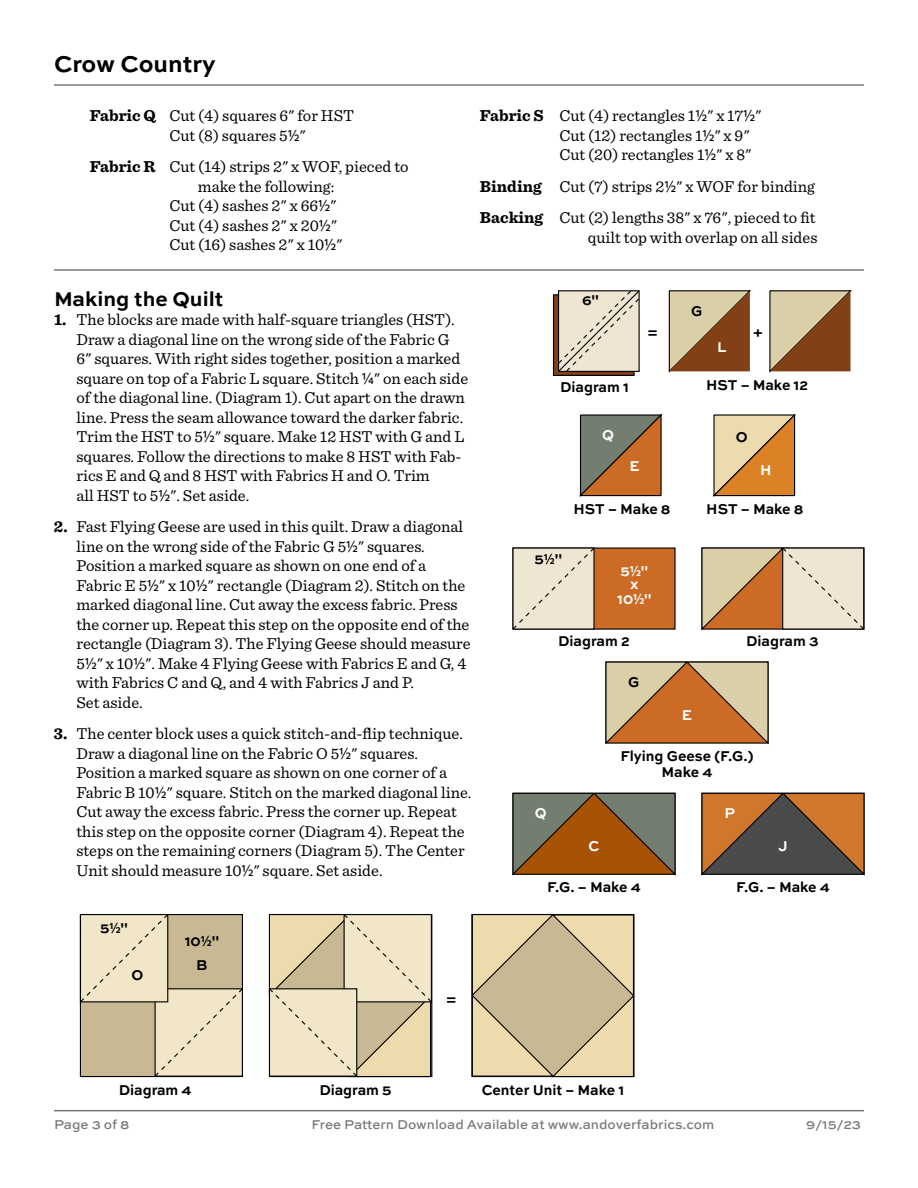
<style>
.page{position:relative;width:918px;height:1188px;background:#fff}
.page>*{position:absolute;margin:0;border:0;box-sizing:border-box;transform-origin:0 0}
.t1{font:700 24px "Sweet Sans Pro";color:#000}
.t2{font:700 21px "Sweet Sans Pro";color:#000}
.t3{font:16.5px/19.5px "Sentinel";color:#000}
.t4{font:700 15px/16.5px "Sweet Sans Pro";color:#000;text-align:center;scale:.95 1}
.t5{font:700 15px/15px "Sweet Sans Pro";color:#fff;text-align:center;scale:.95 1}
.t6{font:700 15px "Utile";color:#000;scale:.95 1}
.t7{font:700 15px "Utile";color:#fff;scale:.95 1}
.t8{font:500 13.5px "Sweet Sans Pro";color:#78797b}
.s1{font-weight:700}
.s2{font-family:"Utile";font-weight:500}
.s3{font-family:"Sweet Sans Pro"}
.s4{font-family:"Utile"}
</style>
<div class="page">
<hr style="left:54px;top:269px;width:810px;height:2px;background:#78797b">
<hr style="left:54px;top:84px;width:810px;height:2px;background:#78797b">
<hr style="left:54px;top:1110px;width:810px;height:1px;background:#78797b">
<svg style="left:668px;top:290px;width:83px;height:83px;background:#aa8661"></svg>
<svg style="left:769px;top:290px;width:83px;height:83px;background:#aa8661"></svg>
<div style="left:553px;top:294px;width:82px;height:82px;background:#824017;border:1px solid #000"></div>
<svg style="left:557px;top:290px;width:83px;height:83px;background:#d6cebb"></svg>
<svg style="left:713px;top:414px;width:83px;height:83px;background:#d3a366"></svg>
<svg style="left:579px;top:413px;width:84px;height:84px;background:#99734f"></svg>
<svg style="left:701px;top:547px;width:164px;height:84px;background:#d1b593"></svg>
<div style="left:512px;top:548px;width:164px;height:82px;background:#cc6b26"></div>
<svg style="left:512px;top:547px;width:84px;height:83px;background:#dcd3c0"></svg>
<svg style="left:605px;top:661px;width:164px;height:84px;background:#c59362"></svg>
<svg style="left:512px;top:792px;width:164px;height:84px;background:#86633a"></svg>
<svg style="left:701px;top:792px;width:164px;height:84px;background:#845d3a"></svg>
<svg style="left:471px;top:914px;width:164px;height:164px;background:#cebd97"></svg>
<svg style="left:79px;top:914px;width:164px;height:164px;background:#d7caab"></svg>
<svg style="left:268px;top:914px;width:165px;height:164px;background:#ddd0af"></svg>
<h1 class="t1" style="left:54px;top:46px;width:163px">Crow Country</h1>
<p class="t3" style="left:169px;top:105px;width:186px;text-indent:-79px"><span class="s1">Fabric Q</span> Cut (4) squares 6" for HST<br>Cut (8) squares 5<span class="s2">1/2</span>"</p>
<p class="t3" style="left:90px;top:156px;width:320px"><span class="s1">Fabric R</span> Cut (14) strips 2" x WOF, pieced to</p>
<p class="t3" style="left:198px;top:175px;width:138px">make the following:</p>
<p class="t3" style="left:169px;top:195px;width:168px">Cut (4) sashes 2" x 66<span class="s2">1/2</span>"</p>
<p class="t3" style="left:169px;top:215px;width:169px">Cut (4) sashes 2" x 20<span class="s2">1/2</span>"</p>
<p class="t3" style="left:169px;top:234px;width:174px">Cut (16) sashes 2" x 10<span class="s2">1/2</span>"</p>
<p class="t3" style="left:559px;top:105px;width:203px;text-indent:-79px"><span class="s1">Fabric S</span> Cut (4) rectangles 1<span class="s2">1/2</span>" x 17<span class="s2">1/2</span>"<br>Cut (12) rectangles 1<span class="s2">1/2</span>" x 9"<br>Cut (20) rectangles 1<span class="s2">1/2</span>" x 8"</p>
<p class="t3" style="left:480px;top:170px;width:337px;line-height:31.5px"><span class="s1">Binding</span> Cut (7) strips 2<span class="s2">1/2</span>" x WOF for binding<br><span class="s1">Backing</span> Cut (2) lengths 38" x 76", pieced to fit</p>
<p class="t3" style="left:588px;top:227px;width:231px">quilt top with overlap on all sides</p>
<p class="t2" style="left:54px;top:283px;width:171px">Making the Quilt</p>
<p class="t3" style="left:76px;top:309px;width:393px;text-indent:-22px"><span class="s1">1.</span> The blocks are made with half-square triangles (HST).<br>Draw a diagonal line on the wrong side of the Fabric G 6" squares. With right sides together, position a marked square on top of a Fabric L square. Stitch <span class="s2">1/4</span>" on each side of the diagonal line. (Diagram 1). Cut apart on the drawn line. Press the seam allowance toward the darker fabric.<br>Trim the HST to 5<span class="s2">1/2</span>" square. Make 12 HST with G and L squares. Follow the directions to make 8 HST with Fab&shy;rics E and Q and 8 HST with Fabrics H and O. Trim<br>all HST to 5<span class="s2">1/2</span>". Set aside.</p>
<p class="t3" style="left:76px;top:516px;width:396px;text-indent:-22px"><span class="s1">2.</span> Fast Flying Geese are used in this quilt. Draw a diagonal line on the wrong side of the Fabric G 5<span class="s2">1/2</span>" squares.<br>Position a marked square as shown on one end of a Fabric E 5<span class="s2">1/2</span>" x 10<span class="s2">1/2</span>" rectangle (Diagram 2). Stitch on the marked diagonal line. Cut away the excess fabric. Press the corner up. Repeat this step on the opposite end of the rectangle (Diagram 3). The Flying Geese should measure 5<span class="s2">1/2</span>" x 10<span class="s2">1/2</span>". Make 4 Flying Geese with Fabrics E and G, 4 with Fabrics C and Q, and 4 with Fabrics J and P.<br>Set aside.</p>
<p class="t3" style="left:76px;top:723px;width:397px;text-indent:-22px"><span class="s1">3.</span> The center block uses a quick stitch-and-flip technique.<br>Draw a diagonal line on the Fabric O 5<span class="s2">1/2</span>" squares.<br>Position a marked square as shown on one corner of a Fabric B 10<span class="s2">1/2</span>" square. Stitch on the marked diagonal line.<br>Cut away the excess fabric. Press the corner up. Repeat this step on the opposite corner (Diagram 4). Repeat the steps on the remaining corners (Diagram 5). The Center Unit should measure 10<span class="s2">1/2</span>" square. Set aside.</p>
<p class="t6" style="left:100px;top:916px;width:31px"><span class="s3">5</span>1/2<span class="s3">"</span></p>
<p class="t4" style="left:132px;top:966px;width:14px">O</p>
<p class="t4" style="left:185px;top:928px;width:38px;line-height:24px">10<span class="s4">1/2</span>"<br>B</p>
<p class="t4" style="left:446px;top:990px;width:13px">=</p>
<p class="t4" style="left:582px;top:291px;width:19px">6"</p>
<p class="t4" style="left:691px;top:301px;width:14px">G</p>
<p class="t4" style="left:647px;top:322px;width:13px">=</p>
<p class="t4" style="left:753px;top:322px;width:13px">+</p>
<p class="t5" style="left:717px;top:338px;width:11px">L</p>
<p class="t4" style="left:560px;top:378px;width:74px">Diagram 1</p>
<p class="t4" style="left:706px;top:375px;width:109px">HST – Make 12</p>
<p class="t5" style="left:602px;top:427px;width:14px">Q</p>
<p class="t5" style="left:629px;top:457px;width:12px">E</p>
<p class="t4" style="left:736px;top:427px;width:14px">O</p>
<p class="t5" style="left:760px;top:461px;width:14px">H</p>
<p class="t4" style="left:573px;top:500px;width:104px">HST – Make 8</p>
<p class="t4" style="left:706px;top:500px;width:104px">HST – Make 8</p>
<p class="t6" style="left:534px;top:547px;width:31px"><span class="s3">5</span>1/2<span class="s3">"</span></p>
<p class="t7" style="left:621px;top:559px;width:31px"><span class="s3">5</span>1/2<span class="s3">"</span></p>
<p class="t5" style="left:617px;top:576px;width:38px">x<br>10<span class="s4">1/2</span>"</p>
<p class="t4" style="left:558px;top:632px;width:77px">Diagram 2</p>
<p class="t4" style="left:746px;top:632px;width:78px">Diagram 3</p>
<p class="t4" style="left:628px;top:673px;width:14px">G</p>
<p class="t5" style="left:682px;top:706px;width:12px">E</p>
<p class="t5" style="left:535px;top:805px;width:14px">Q</p>
<p class="t5" style="left:589px;top:837px;width:13px">C</p>
<p class="t4" style="left:620px;top:746px;width:142px">Flying Geese (F.G.)<br>Make 4</p>
<p class="t5" style="left:724px;top:805px;width:13px">P</p>
<p class="t5" style="left:778px;top:837px;width:11px">J</p>
<p class="t4" style="left:547px;top:878px;width:100px">F.G. – Make 4</p>
<p class="t4" style="left:736px;top:878px;width:100px">F.G. – Make 4</p>
<p class="t4" style="left:119px;top:1081px;width:78px">Diagram 4</p>
<p class="t4" style="left:319px;top:1081px;width:78px">Diagram 5</p>
<p class="t4" style="left:482px;top:1081px;width:151px">Center Unit – Make 1</p>
<p class="t8" style="left:54px;top:1115px;width:77px">Page 3 of 8</p>
<p class="t8" style="left:312px;top:1115px;width:404px">Free Pattern Download Available at www.andoverfabrics.com</p>
<p class="t8" style="left:806px;top:1115px;width:56px">9/15/23</p>
</div>
